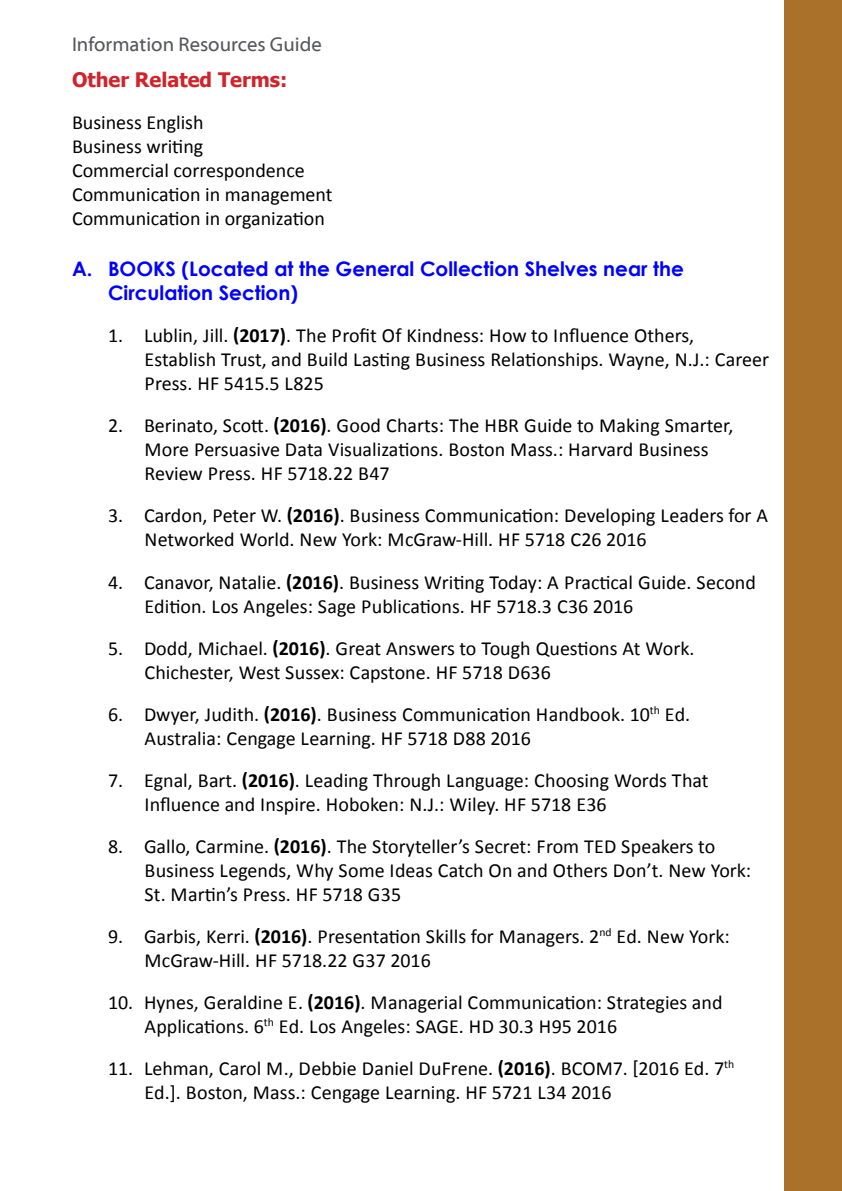
<style>
.page{position:relative;width:842px;height:1191px;background:#fff}
.page>*{position:absolute;margin:0;border:0;box-sizing:border-box;transform-origin:0 0}
.List{font:20px/24px "Calibri";color:#000}
.Title2{font:700 20px/24px "Century Gothic";color:#00f}
.t1{font:20px "Myriad Web Pro";color:#57585a}
.Title1{font:700 20px "Tahoma";color:#d1232a}
.s1{font-weight:700}
</style>
<div class="page">
<div style="left:784px;top:0;width:58px;height:1191px;background:#a97129"></div>
<p class="t1" style="left:72px;top:33px;width:251px">Information Resources Guide</p>
<p class="Title1" style="left:72px;top:66px;width:217px">Other Related Terms:</p>
<p class="List" style="left:72px;top:111px;width:133px">Business English</p>
<p class="List" style="left:72px;top:135px;width:133px">Business writing</p>
<p class="List" style="left:72px;top:159px;width:234px">Commercial correspondence</p>
<p class="List" style="left:72px;top:183px;width:262px">Communication in management</p>
<p class="List" style="left:72px;top:207px;width:254px">Communication in organization</p>
<p class="Title2" style="left:108px;top:256px;width:577px;text-indent:-36px">A. BOOKS (Located at the General Collection Shelves near the<br>Circulation Section)</p>
<p class="List" style="left:144px;top:324px;width:626px;text-indent:-36px">1. Lublin, Jill. <span class="s1">(2017)</span>. The Profit Of Kindness: How to Influence Others,<br>Establish Trust, and Build Lasting Business Relationships. Wayne, N.J.: Career<br>Press. HF 5415.5 L825</p>
<p class="List" style="left:144px;top:414px;width:591px;text-indent:-36px">2. Berinato, Scott. <span class="s1">(2016)</span>. Good Charts: The HBR Guide to Making Smarter,<br>More Persuasive Data Visualizations. Boston Mass.: Harvard Business<br>Review Press. HF 5718.22 B47</p>
<p class="List" style="left:144px;top:504px;width:625px;text-indent:-36px">3. Cardon, Peter W. <span class="s1">(2016)</span>. Business Communication: Developing Leaders for A<br>Networked World. New York: McGraw-Hill. HF 5718 C26 2016</p>
<p class="List" style="left:144px;top:570px;width:613px;text-indent:-36px">4. Canavor, Natalie. <span class="s1">(2016)</span>. Business Writing Today: A Practical Guide. Second<br>Edition. Los Angeles: Sage Publications. HF 5718.3 C36 2016</p>
<p class="List" style="left:144px;top:636px;width:552px;text-indent:-36px">5. Dodd, Michael. <span class="s1">(2016)</span>. Great Answers to Tough Questions At Work.<br>Chichester, West Sussex: Capstone. HF 5718 D636</p>
<p class="List" style="left:144px;top:702px;width:547px;text-indent:-36px">6. Dwyer, Judith. <span class="s1">(2016)</span>. Business Communication Handbook. 10<sup>th</sup> Ed.<br>Australia: Cengage Learning. HF 5718 D88 2016</p>
<p class="List" style="left:144px;top:768px;width:566px;text-indent:-36px">7. Egnal, Bart. <span class="s1">(2016)</span>. Leading Through Language: Choosing Words That<br>Influence and Inspire. Hoboken: N.J.: Wiley. HF 5718 E36</p>
<p class="List" style="left:144px;top:834px;width:608px;text-indent:-36px">8. Gallo, Carmine. <span class="s1">(2016)</span>. The Storyteller’s Secret: From TED Speakers to<br>Business Legends, Why Some Ideas Catch On and Others Don’t. New York:<br>St. Martin’s Press. HF 5718 G35</p>
<p class="List" style="left:144px;top:924px;width:587px;text-indent:-36px">9. Garbis, Kerri. <span class="s1">(2016)</span>. Presentation Skills for Managers. 2<sup>nd</sup> Ed. New York:<br>McGraw-Hill. HF 5718.22 G37 2016</p>
<p class="List" style="left:144px;top:990px;width:580px;text-indent:-36px">10. Hynes, Geraldine E. <span class="s1">(2016)</span>. Managerial Communication: Strategies and<br>Applications. 6<sup>th</sup> Ed. Los Angeles: SAGE. HD 30.3 H95 2016</p>
<p class="List" style="left:144px;top:1056px;width:591px;text-indent:-36px">11. Lehman, Carol M., Debbie Daniel DuFrene. <span class="s1">(2016)</span>. BCOM7. [2016 Ed. 7<sup>th<br></sup>Ed.]. Boston, Mass.: Cengage Learning. HF 5721 L34 2016</p>
</div>
